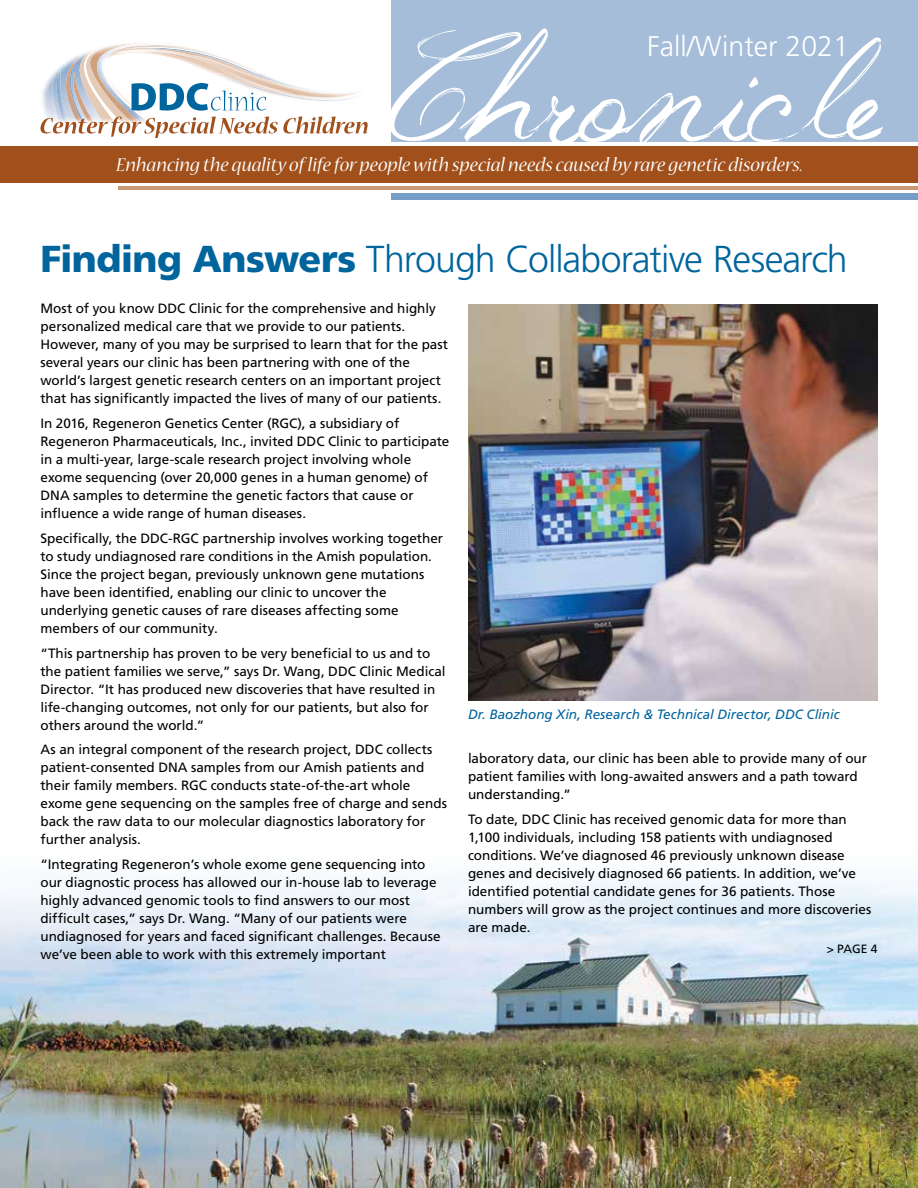
<style>
.page{position:relative;width:918px;height:1188px;background:#fff}
.page>*{position:absolute;margin:0;border:0;box-sizing:border-box;transform-origin:0 0}
.t1{font:142.65px "Jellyka Western Princess";color:#fff}
.t2{font:300 37.5px "Frutiger";letter-spacing:-.025em;color:#00649d}
.t3{font:300 28.5px "Frutiger";color:#fff}
.t4{font:italic 21px "Nueva Std";color:#fff}
.t5{font:13.5px/18px "Frutiger";letter-spacing:-.005em;color:#000}
.t6{font:italic 13.5px "Frutiger";color:#00649d}
.t7{font:12px "Frutiger";color:#000}
.s1{font-weight:900}
</style>
<div class="page">
<div style="left:392px;top:0;width:526px;height:142px;background:#a5bdd8"></div>
<img style="left:0;top:878px;width:918px;height:310px">
<img style="left:271px;top:91px;width:90px;height:10px">
<img style="left:267px;top:86px;width:90px;height:8px">
<img style="left:220px;top:73px;width:74px;height:20px">
<img style="left:192px;top:49px;width:69px;height:27px">
<img style="left:173px;top:46px;width:19px;height:18px">
<img style="left:41px;top:86px;width:4px;height:29px">
<img style="left:45px;top:73px;width:8px;height:44px">
<img style="left:53px;top:71px;width:2px;height:46px">
<img style="left:55px;top:54px;width:26px;height:63px">
<img style="left:133px;top:43px;width:40px;height:15px">
<img style="left:81px;top:43px;width:52px;height:74px">
<img style="left:63px;top:58px;width:22px;height:59px">
<img style="left:95px;top:59px;width:47px;height:58px">
<svg style="left:132px;top:83px;width:134px;height:28px"></svg>
<svg style="left:40px;top:117px;width:328px;height:21px"></svg>
<div style="left:392px;top:193px;width:526px;height:7px;background:#759dc5"></div>
<hr style="left:119px;top:186px;width:799px;height:4px;background:#cb9876">
<div style="left:0;top:146px;width:918px;height:37px;background:#a1501c"></div>
<img style="left:468px;top:305px;width:410px;height:396px">
<h1 class="t1" style="left:388px;top:5px;width:494px">Chronicle</h1>
<h3 class="t3" style="left:647px;top:30px;width:203px">Fall/Winter 2021</h3>
<h3 class="t4" style="left:116px;top:155px;width:688px">Enhancing the quality of life for people with special needs caused by rare genetic disorders.</h3>
<h2 class="t2" style="left:40px;top:238px;width:809px"><span class="s1">Finding Answers</span> Through Collaborative Research</h2>
<p class="t5" style="left:40px;top:300px;width:409px">Most of you know DDC Clinic for the comprehensive and highly personalized medical care that we provide to our patients.<br>However, many of you may be surprised to learn that for the past several years our clinic has been partnering with one of the world’s largest genetic research centers on an important project that has significantly impacted the lives of many of our patients.</p>
<p class="t5" style="left:40px;top:414px;width:410px">In 2016, Regeneron Genetics Center (RGC), a subsidiary of Regeneron Pharmaceuticals, Inc., invited DDC Clinic to participate in a multi-year, large-scale research project involving whole exome sequencing (over 20,000 genes in a human genome) of DNA samples to determine the genetic factors that cause or influence a wide range of human diseases.</p>
<p class="t5" style="left:40px;top:529px;width:404px">Specifically, the DDC-RGC partnership involves working together to study undiagnosed rare conditions in the Amish population.<br>Since the project began, previously unknown gene mutations have been identified, enabling our clinic to uncover the underlying genetic causes of rare diseases affecting some members of our community.</p>
<p class="t5" style="left:40px;top:644px;width:407px">“This partnership has proven to be very beneficial to us and to the patient families we serve,” says Dr. Wang, DDC Clinic Medical Director. “It has produced new discoveries that have resulted in life-changing outcomes, not only for our patients, but also for others around the world.”</p>
<p class="t5" style="left:40px;top:741px;width:408px">As an integral component of the research project, DDC collects patient-consented DNA samples from our Amish patients and their family members. RGC conducts state-of-the-art whole exome gene sequencing on the samples free of charge and sends back the raw data to our molecular diagnostics laboratory for further analysis.</p>
<p class="t5" style="left:40px;top:855px;width:402px">“Integrating Regeneron’s whole exome gene sequencing into our diagnostic process has allowed our in-house lab to leverage highly advanced genomic tools to find answers to our most difficult cases,” says Dr. Wang. “Many of our patients were undiagnosed for years and faced significant challenges. Because we’ve been able to work with this extremely important</p>
<p class="t6" style="left:468px;top:707px;width:373px">Dr. Baozhong Xin, Research &amp; Technical Director, DDC Clinic</p>
<p class="t5" style="left:468px;top:750px;width:401px">laboratory data, our clinic has been able to provide many of our patient families with long-awaited answers and a path toward understanding.”</p>
<p class="t5" style="left:468px;top:810px;width:405px">To date, DDC Clinic has received genomic data for more than 1,100 individuals, including 158 patients with undiagnosed conditions. We’ve diagnosed 46 previously unknown disease genes and decisively diagnosed 66 patients. In addition, we’ve identified potential candidate genes for 36 patients. Those numbers will grow as the project continues and more discoveries are made.</p>
<p class="t7" style="left:827px;top:942px;width:52px">&gt; PAGE 4</p>
</div>
